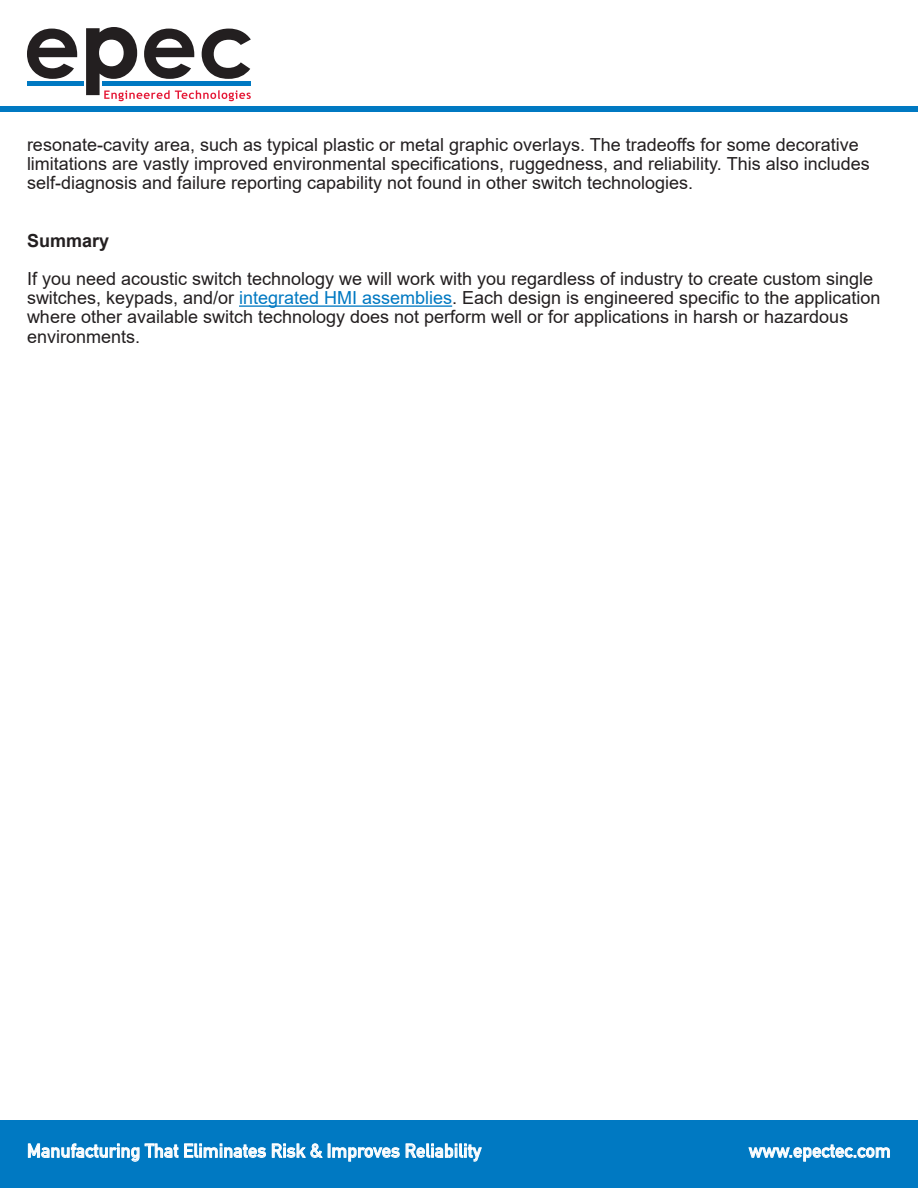
<style>
.page{position:relative;width:918px;height:1188px;background:#fff}
.page>*{position:absolute;margin:0;border:0;box-sizing:border-box;transform-origin:0 0}
.t1{font:18.75px "DIN Mittelschrift";color:#fff}
.t2{font:18px/19.2px "Arial";color:#231f20}
.t3{font:700 18px "Arial";color:#231f20}
.s1{color:#0079c2}
</style>
<div class="page">
<div style="left:0;top:106px;width:918px;height:6px;background:#0079c2"></div>
<div style="left:0;top:1120px;width:918px;height:68px;background:#0079c2"></div>
<hr style="left:27px;top:82px;width:56px;height:4px;background:#0079c2">
<svg style="left:27px;top:29px;width:50px;height:50px"></svg>
<svg style="left:86px;top:27px;width:165px;height:74px"></svg>
<svg style="left:28px;top:1144px;width:111px;height:17px"></svg>
<svg style="left:145px;top:1144px;width:33px;height:14px"></svg>
<svg style="left:184px;top:1144px;width:82px;height:14px"></svg>
<svg style="left:272px;top:1144px;width:33px;height:14px"></svg>
<svg style="left:311px;top:1144px;width:11px;height:14px"></svg>
<svg style="left:328px;top:1144px;width:71px;height:17px"></svg>
<svg style="left:406px;top:1144px;width:75px;height:17px"></svg>
<svg style="left:749px;top:1145px;width:141px;height:16px"></svg>
<hr style="left:239px;top:305px;width:213px;height:2px;background:#0079c2">
<p class="t2" style="left:27px;top:135px;width:844px">resonate-cavity area, such as typical plastic or metal graphic overlays. The tradeoffs for some decorative limitations are vastly improved environmental specifications, ruggedness, and reliability. This also includes self-diagnosis and failure reporting capability not found in other switch technologies.</p>
<p class="t3" style="left:27px;top:228px;width:84px">Summary</p>
<p class="t2" style="left:27px;top:269px;width:855px">If you need acoustic switch technology we will work with you regardless of industry to create custom single switches, keypads, and/or <span class="s1">integrated HMI assemblies</span>. Each design is engineered specific to the application where other available switch technology does not perform well or for applications in harsh or hazardous environments.</p>
<p class="t1" style="left:27px;top:1140px;width:456px">Manufacturing That Eliminates Risk &amp; Improves Reliability</p>
<p class="t1" style="left:749px;top:1140px;width:143px">www.epectec.com</p>
</div>
